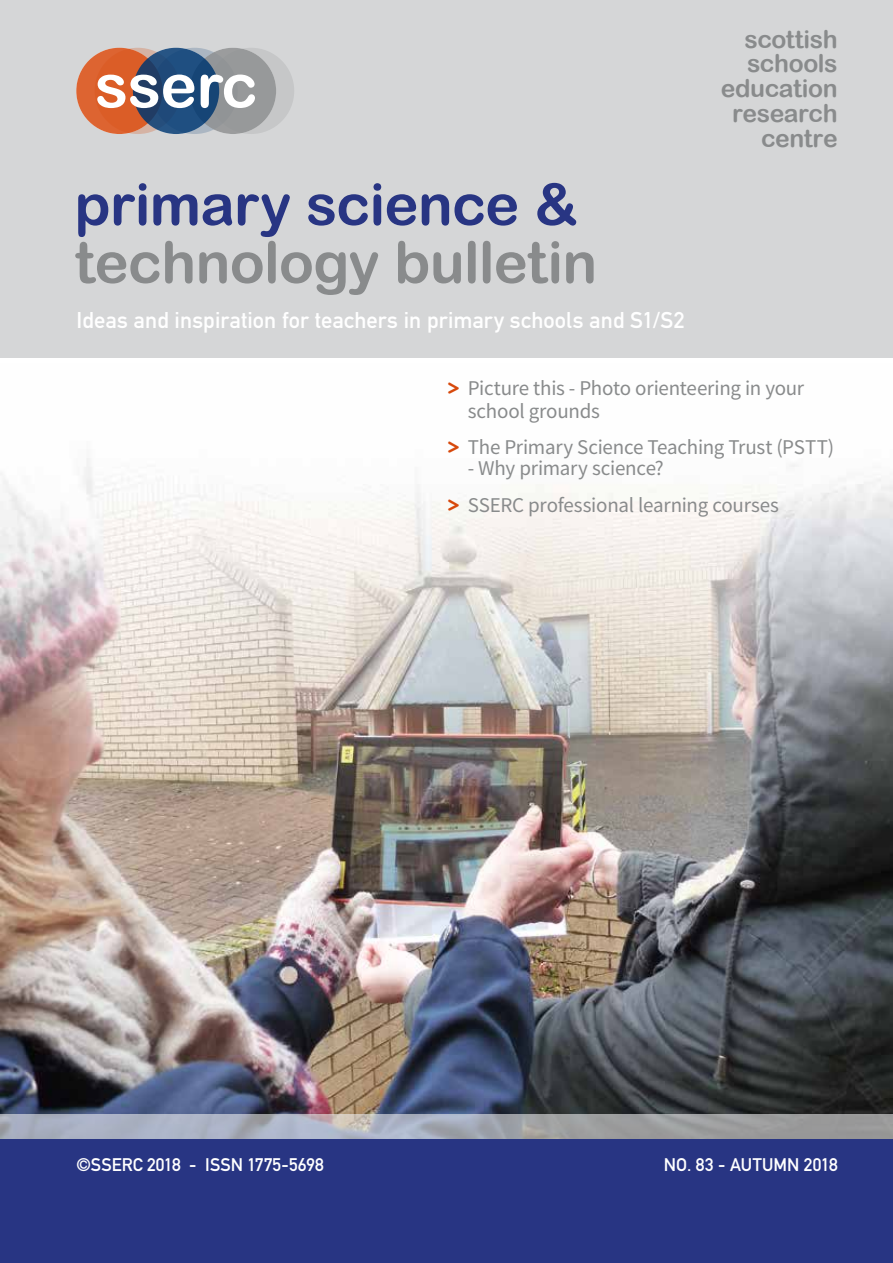
<style>
.page{position:relative;width:893px;height:1263px;background:#fff}
.page>*{position:absolute;margin:0;border:0;box-sizing:border-box;transform-origin:0 0}
.t1{font:57.75px "Arial Rounded MT Bold";letter-spacing:-.01em;color:#898b8c}
.t2{font:57.75px "Arial Rounded MT Bold";letter-spacing:-.01em;color:#283583}
.t3{font:24.75px/24.8px "Arial Rounded MT Bold";letter-spacing:-.015em;color:#898b8c;text-align:right}
.t4{font:700 22.5px "DIN Alternate";letter-spacing:.005em;color:#fff}
.t5{font:21px/22.5px "Source Sans Pro";letter-spacing:-.015em;color:#898b8c}
.t6{font:700 18px "DIN Alternate";color:#fff}
.s1{font-family:"Monoglyceride";font-weight:700;font-size:22.95px;color:#d7490c}
</style>
<div class="page">
<img style="left:0;top:458px;width:893px;height:656px">
<div style="left:0;top:0;width:893px;height:357px;background:#d5d6d7"></div>
<svg style="left:0;top:1114px;width:893px;height:26px"></svg>
<div style="left:0;top:1140px;width:893px;height:123px;background:#283583"></div>
<svg style="left:151px;top:48px;width:87px;height:86px"></svg>
<div style="left:208px;top:48px;width:86px;height:86px;background:#c6c7c8;border-radius:50%"></div>
<div style="left:76px;top:48px;width:87px;height:86px;background:#dd6431;border-radius:50%"></div>
<svg style="left:95px;top:48px;width:86px;height:86px;fill:#db5d27"></svg>
<div style="left:190px;top:48px;width:86px;height:86px;background:#97999a;border-radius:50%"></div>
<svg style="left:133px;top:48px;width:86px;height:86px;fill:#1f4e7c"></svg>
<svg style="left:97px;top:75px;width:97px;height:33px"></svg>
<svg style="left:201px;top:75px;width:54px;height:33px"></svg>
<h1 class="t2" style="left:74px;top:170px;width:505px">primary science &amp;</h1>
<h1 class="t1" style="left:74px;top:228px;width:524px">technology bulletin</h1>
<p class="t4" style="left:77px;top:303px;width:609px">Ideas and inspiration for teachers in primary schools and S1/S2</p>
<p class="t3" style="left:721px;top:26px;width:119px">scottish schools education research centre</p>
<p class="t5" style="left:468px;top:377px;width:338px;text-indent:-20px"><span class="s1">&gt;</span> Picture this - Photo orienteering in your school grounds</p>
<p class="t5" style="left:448px;top:436px;width:388px"><span class="s1">&gt;</span> The Primary Science Teaching Trust (PSTT)</p>
<p class="t5" style="left:448px;top:450px;width:333px;line-height:36.8px;text-indent:20px">- Why primary science?<br><span class="s1">&gt;</span> SSERC professional learning courses</p>
<p class="t6" style="left:77px;top:1150px;width:249px">©SSERC 2018 - ISSN 1775-5698</p>
<p class="t6" style="left:664px;top:1150px;width:175px">NO. 83 - AUTUMN 2018</p>
</div>
